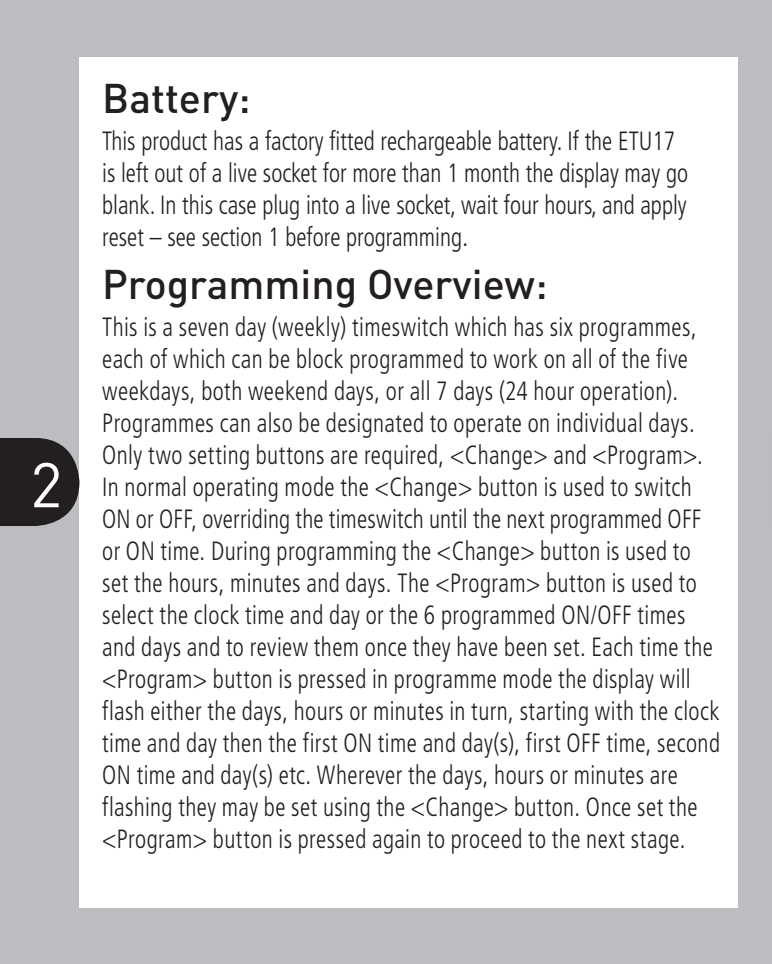
<style>
.page{position:relative;width:772px;height:964px;background:#fff}
.page>*{position:absolute;margin:0;border:0;box-sizing:border-box;transform-origin:0 0}
.t1{font:62px "DIN";color:#fff}
.t2{font:500 40.8px "DIN";color:#231f20}
.t3{font:300 condensed 26.4px/32px "Frutiger LT";letter-spacing:.015em;color:#231f20;scale:.9 1}
</style>
<div class="page">
<div style="left:0;top:0;width:771px;height:964px;background:#bcbdc0"></div>
<div style="left:79px;top:57px;width:658px;height:850px;background:#fff"></div>
<svg style="left:0;top:438px;width:79px;height:88px;background:#332f31"></svg>
<svg style="left:771px;top:438px;width:1px;height:88px"></svg>
<h1 class="t1" style="left:30px;top:446px;width:34px">2</h1>
<h2 class="t2" style="left:102px;top:72px;width:150px">Battery:</h2>
<p class="t3" style="left:102px;top:125px;width:652px">This product has a factory fitted rechargeable battery. If the ETU17 is left out of a live socket for more than 1 month the display may go blank. In this case plug into a live socket, wait four hours, and apply reset – see section 1 before programming.</p>
<h2 class="t2" style="left:102px;top:258px;width:446px">Programming Overview:</h2>
<p class="t3" style="left:102px;top:311px;width:687px">This is a seven day (weekly) timeswitch which has six programmes, each of which can be block programmed to work on all of the five weekdays, both weekend days, or all 7 days (24 hour operation).<br>Programmes can also be designated to operate on individual days.<br>Only two setting buttons are required, &lt;Change&gt; and &lt;Program&gt;.<br>In normal operating mode the &lt;Change&gt; button is used to switch ON or OFF, overriding the timeswitch until the next programmed OFF or ON time. During programming the &lt;Change&gt; button is used to set the hours, minutes and days. The &lt;Program&gt; button is used to select the clock time and day or the 6 programmed ON/OFF times and days and to review them once they have been set. Each time the &lt;Program&gt; button is pressed in programme mode the display will flash either the days, hours or minutes in turn, starting with the clock time and day then the first ON time and day(s), first OFF time, second ON time and day(s) etc. Wherever the days, hours or minutes are flashing they may be set using the &lt;Change&gt; button. Once set the &lt;Program&gt; button is pressed again to proceed to the next stage.</p>
</div>
